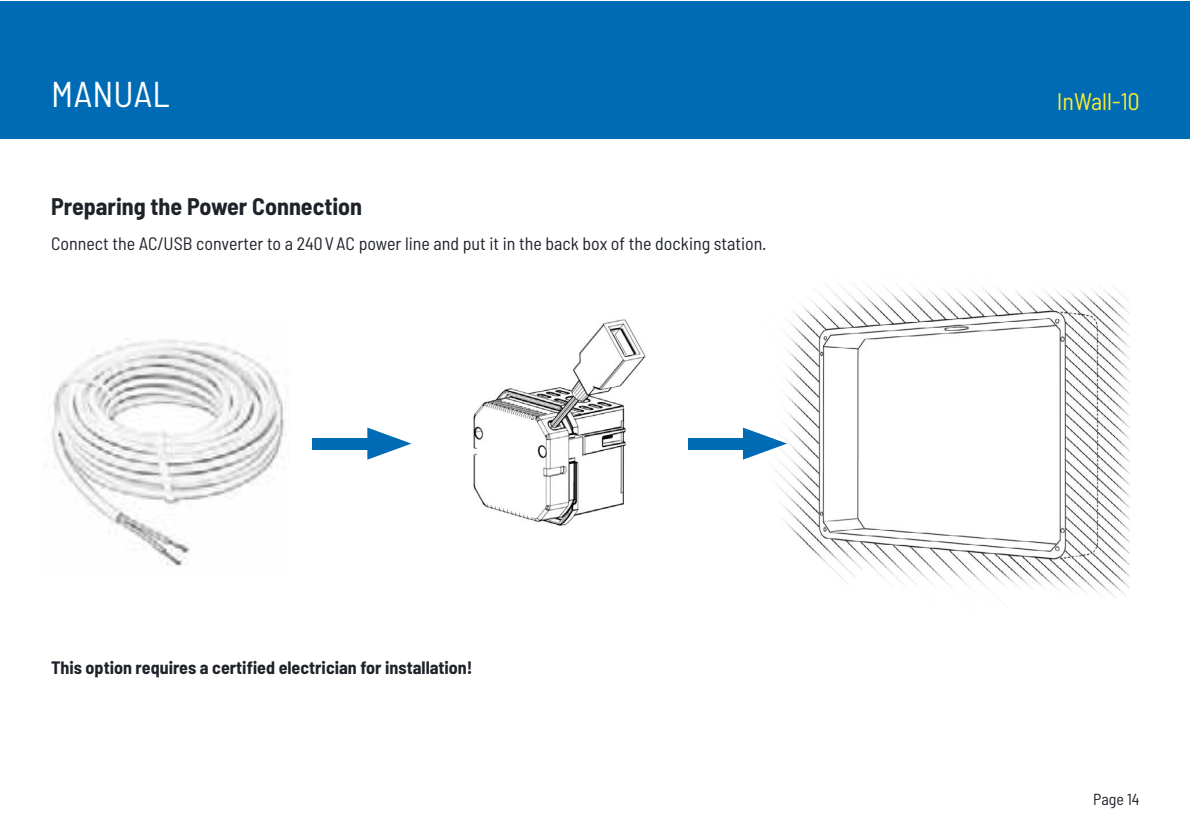
<style>
.page{position:relative;width:1190px;height:840px;background:#fff}
.page>*{position:absolute;margin:0;border:0;box-sizing:border-box;transform-origin:0 0}
.t1{font:semi-condensed 36px "Barlow";color:#fff}
.t2{font:700 semi-condensed 24px "Barlow";color:#1e2229}
.t3{font:semi-condensed 24px "Barlow";color:#f9ec30}
.t4{font:semi-condensed 18px "Barlow";color:#1e2229}
.t5{font:700 semi-condensed 18px "Barlow";color:#1e2229}
.t6{font:semi-condensed 16px "Barlow";color:#1e2229}
</style>
<div class="page">
<div style="left:0;top:1px;width:1190px;height:138px;background:#006bb5"></div>
<img style="left:51px;top:339px;width:236px;height:227px">
<img style="left:773px;top:285px;width:357px;height:313px">
<div style="left:688px;top:438px;width:74px;height:12px;background:#006bb5"></div>
<svg style="left:743px;top:428px;width:44px;height:32px"></svg>
<div style="left:313px;top:438px;width:73px;height:12px;background:#006bb5"></div>
<svg style="left:367px;top:428px;width:44px;height:32px"></svg>
<img style="left:473px;top:319px;width:173px;height:207px">
<h1 class="t1" style="left:51px;top:81px;width:120px">MANUAL</h1>
<h2 class="t3" style="left:1057px;top:92px;width:84px">InWall-10</h2>
<h2 class="t2" style="left:51px;top:198px;width:313px">Preparing the Power Connection</h2>
<p class="t4" style="left:51px;top:237px;width:717px">Connect the AC/USB converter to a 240 V AC power line and put it in the back box of the docking station.</p>
<p class="t5" style="left:51px;top:662px;width:423px">This option requires a certified electrician for installation!</p>
<p class="t6" style="left:1093px;top:794px;width:48px">Page 14</p>
</div>
